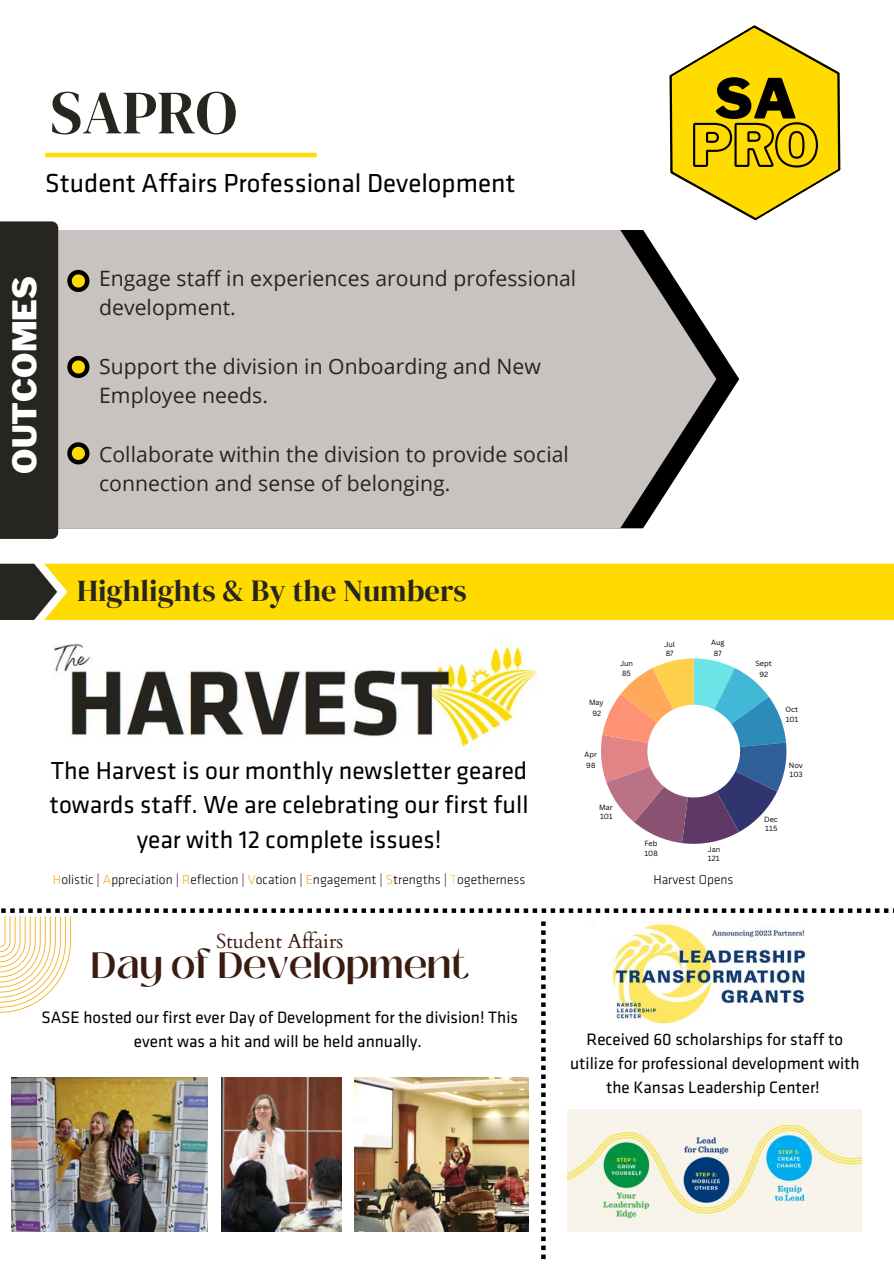
<style>
.page{position:relative;width:894px;height:1264px;background:#fff}
.page>*{position:absolute;margin:0;border:0;box-sizing:border-box;transform-origin:0 0}
.t1{font:61.5px "DM Serif Display";color:#27251f}
.t2{font:900 54.75px "Libre Franklin";color:#000}
.t3{font:600 36.45px "Black Mango";color:#3a1b0f}
.t4{font:900 32.4px "Libre Franklin";color:#fff}
.t5{font:30.45px "DM Serif Display";color:#27251f}
.t6{font:27px "Klavika";color:#000}
.t7{font:25.5px/34.8px "Klavika";color:#000;text-align:center}
.t8{font:21.15px/29.2px "Open Sans";letter-spacing:.005em;color:#27251f}
.t9{font:20.4px "Cardo";color:#3a1b0f}
.t10{font:17.1px/24px "Klavika";color:#000;text-align:center}
.t11{font:300 13.5px "Klavika";color:#000}
.t12{font:7.35px/9.4px "Canva Sans";color:#000}
.s1{color:#f3ad1c}
.s2{color:#ffd04c}
</style>
<div class="page">
<hr style="left:45px;top:153px;width:271px;height:4px;background:#ffdb00">
<svg style="left:716px;top:343px;width:23px;height:72px"></svg>
<svg style="left:58px;top:230px;width:658px;height:298px;background:#c4bfbd"></svg>
<svg style="left:67px;top:356px;width:22px;height:22px"></svg>
<svg style="left:67px;top:270px;width:22px;height:22px"></svg>
<svg style="left:67px;top:442px;width:22px;height:22px"></svg>
<div style="left:0;top:221px;width:58px;height:318px;background:#27251f"></div>
<svg style="left:669px;top:25px;width:171px;height:195px"></svg>
<div style="left:57px;top:563px;width:836px;height:57px;background:#ffdb00"></div>
<svg style="left:0;top:563px;width:57px;height:57px;background:#53503d"></svg>
<svg style="left:601px;top:658px;width:185px;height:186px"></svg>
<img style="left:54px;top:636px;width:484px;height:112px">
<img style="left:0;top:908px;width:889px;height:350px">
<p class="t1" style="left:50px;top:70px;width:188px">SAPRO</p>
<h4 class="t6" style="left:45px;top:171px;width:471px">Student Affairs Professional Development</h4>
<p class="t4" style="left:5px;top:473px;width:199px;rotate:-90deg">OUTCOMES</p>
<p class="t8" style="left:99px;top:263px;width:478px">Engage staff in experiences around professional development.</p>
<p class="t8" style="left:99px;top:351px;width:443px">Support the division in Onboarding and New<br>Employee needs.</p>
<p class="t8" style="left:99px;top:439px;width:471px">Collaborate within the division to provide social connection and sense of belonging.</p>
<h1 class="t2" style="left:714px;top:66px;width:84px">SA</h1>
<h2 class="t5" style="left:77px;top:570px;width:391px">Highlights &amp; By the Numbers</h2>
<p class="t12" style="left:589px;top:696px;width:16px;line-height:10.9px;text-align:center">May<br>92</p>
<p class="t12" style="left:620px;top:659px;width:15px">Jun<br>85</p>
<p class="t12" style="left:664px;top:639px;width:12px">Jul<br>87</p>
<p class="t12" style="left:711px;top:636px;width:15px;line-height:10.9px;text-align:center">Aug<br>87</p>
<p class="t12" style="left:584px;top:748px;width:14px;line-height:10.9px">Apr<br>98</p>
<p class="t7" style="left:50px;top:754px;width:480px">The Harvest is our monthly newsletter geared towards staff. We are celebrating our first full year with 12 complete issues!</p>
<p class="t11" style="left:53px;top:873px;width:473px"><span class="s1">H</span>olistic | <span class="s1">A</span>ppreciation | <span class="s1">R</span>eflection | <span class="s1">V</span>ocation | <span class="s1">E</span>ngagement | <span class="s1">S</span>trengths | <span class="s2">T</span>ogetherness</p>
<p class="t11" style="left:653px;top:873px;width:82px">Harvest Opens</p>
<p class="t12" style="left:599px;top:802px;width:15px">Mar<br>101</p>
<p class="t12" style="left:644px;top:838px;width:15px">Feb<br>108</p>
<p class="t12" style="left:707px;top:844px;width:14px">Jan<br>121</p>
<p class="t9" style="left:216px;top:927px;width:128px">Student Affairs</p>
<h6 class="t3" style="left:91px;top:938px;width:379px">Day of Development</h6>
<p class="t12" style="left:755px;top:657px;width:18px;line-height:10.9px;text-align:center">Sept<br>92</p>
<p class="t12" style="left:785px;top:704px;width:14px">Oct<br>101</p>
<p class="t12" style="left:788px;top:760px;width:16px">Nov<br>103</p>
<p class="t12" style="left:763px;top:814px;width:15px">Dec<br>115</p>
<p class="t10" style="left:41px;top:1006px;width:478px">SASE hosted our first ever Day of Development for the division! This event was a hit and will be held annually.</p>
<p class="t10" style="left:570px;top:1028px;width:291px">Received 60 scholarships for staff to utilize for professional development with the Kansas Leadership Center!</p>
</div>
